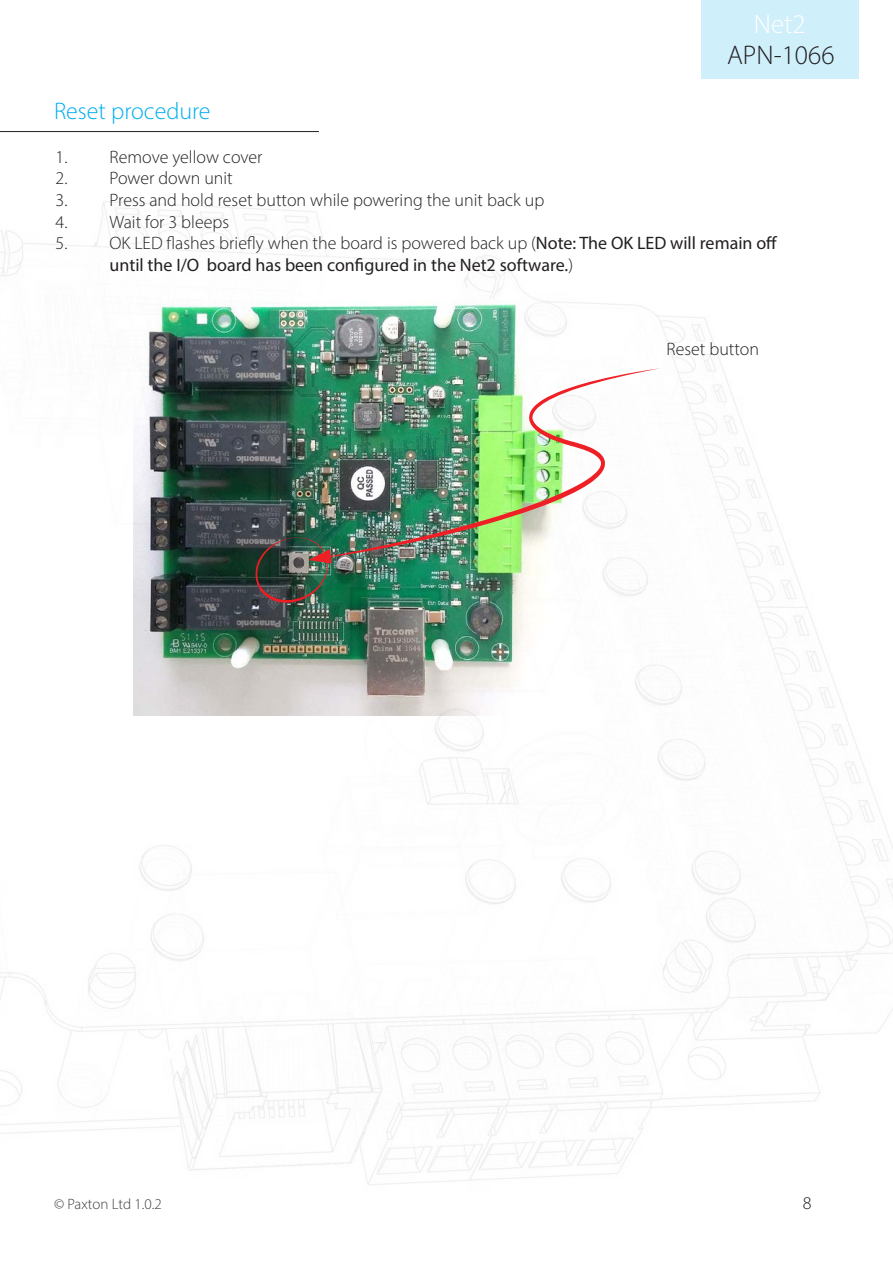
<style>
.page{position:relative;width:893px;height:1263px;background:#fff}
.page>*{position:absolute;margin:0;border:0;box-sizing:border-box;transform-origin:0 0}
.t1{font:300 27px "Myriad Pro";color:#231f20}
.t2{font:300 27px "Myriad Pro";color:#fff}
.Section_title{font:300 24px "Myriad Pro";color:#00aeef}
.Text_-_12pt{font:18px/21.6px "Myriad Pro";color:#231f20}
.Text_-_12pt-2{font:300 18px "Myriad Pro";color:#231f20}
.t3{font:300 15px "Myriad Pro";letter-spacing:-.005em;color:#3e3e3f}
.s1{font-weight:300}
</style>
<div class="page">
<div style="left:702px;top:0;width:157px;height:79px;background:#cfeffb"></div>
<hr style="left:0;top:131px;width:319px;height:1px;background:#231f20">
<img style="left:134px;top:289px;width:442px;height:427px">
<img style="left:327px;top:368px;width:333px;height:190px">
<img style="left:256px;top:537px;width:76px;height:66px">
<h1 class="t2" style="left:754px;top:8px;width:53px">Net2</h1>
<h1 class="t1" style="left:727px;top:39px;width:109px">APN-1066</h1>
<p class="Section_title" style="left:54px;top:96px;width:158px">Reset procedure</p>
<p class="Text_-_12pt-2" style="left:56px;top:146px;width:208px">1. Remove yellow cover</p>
<p class="Text_-_12pt-2" style="left:56px;top:168px;width:179px">2. Power down unit</p>
<p class="Text_-_12pt-2" style="left:56px;top:189px;width:490px">3. Press and hold reset button while powering the unit back up</p>
<p class="Text_-_12pt-2" style="left:56px;top:211px;width:175px">4. Wait for 3 bleeps</p>
<p class="Text_-_12pt" style="left:110px;top:232px;width:669px;text-indent:-54px"><span class="s1">5. OK LED flashes briefly when the board is powered back up (</span>Note: The OK LED will remain off until the I/O board has been configured in the Net2 software.<span class="s1">)</span></p>
<p class="t3" style="left:54px;top:1195px;width:109px">© Paxton Ltd 1.0.2</p>
<p class="Text_-_12pt-2" style="left:666px;top:338px;width:94px">Reset button</p>
<p class="Text_-_12pt-2" style="left:803px;top:1192px;width:10px">8</p>
</div>
